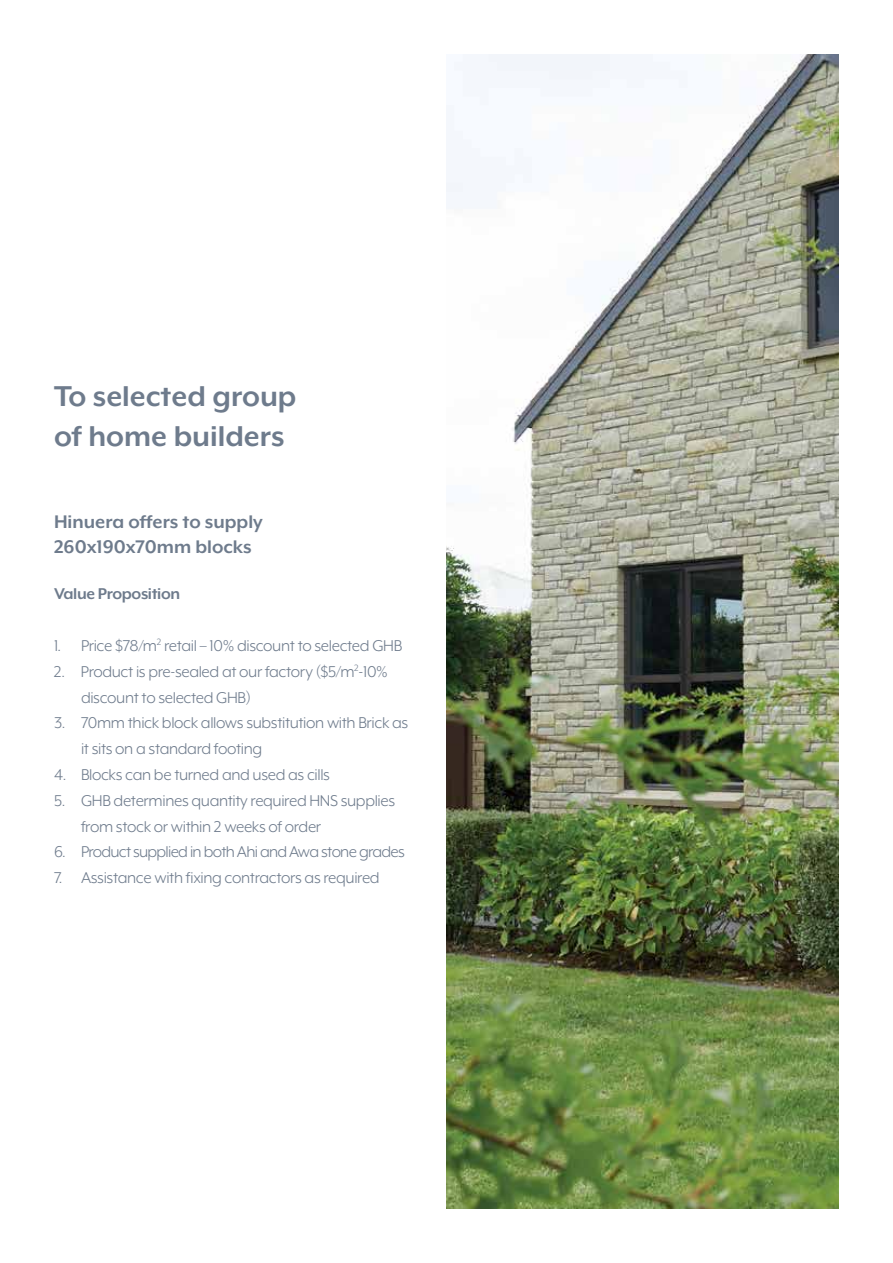
<style>
.page{position:relative;width:893px;height:1263px;background:#fff}
.page>*{position:absolute;margin:0;border:0;box-sizing:border-box;transform-origin:0 0}
.t1{font:700 33px/39.6px "Mr Eaves XL Mod OT";color:#6e7b8c}
.t2{font:700 21px/25.2px "Mr Eaves XL Mod OT";color:#6e7b8c}
.t3{font:18px/25.8px "Mr Eaves XL Mod OT";letter-spacing:-.02em;color:#6e7b8c}
.t4{font:18px "Mr Eaves XL Mod OT";letter-spacing:-.04em;color:#6e7b8c}
.t5{font:700 18px "Mr Eaves XL Mod OT";letter-spacing:-.02em;color:#6e7b8c}
</style>
<div class="page">
<img style="left:446px;top:54px;width:393px;height:1155px">
<h1 class="t1" style="left:54px;top:376px;width:244px">To selected group of home builders</h1>
<p class="t2" style="left:54px;top:509px;width:210px">Hinuera offers to supply<br>260x190x70mm blocks</p>
<p class="t5" style="left:54px;top:585px;width:128px">Value Proposition</p>
<p class="t3" style="left:54px;top:633px;width:350px">1. Price $78/m<sup>2</sup> retail – 10% discount to selected GHB</p>
<p class="t3" style="left:81px;top:658px;width:308px;text-indent:-27px">2. Product is pre-sealed at our factory ($5/m<sup>2</sup>-10% discount to selected GHB)</p>
<p class="t3" style="left:81px;top:710px;width:329px;text-indent:-27px">3. 70mm thick block allows substitution with Brick as it sits on a standard footing</p>
<p class="t3" style="left:54px;top:762px;width:278px">4. Blocks can be turned and used as cills</p>
<p class="t3" style="left:81px;top:787px;width:316px;text-indent:-27px">5. GHB determines quantity required HNS supplies from stock or within 2 weeks of order</p>
<p class="t4" style="left:54px;top:843px;width:352px">6. Product supplied in both Ahi and Awa stone grades</p>
<p class="t3" style="left:54px;top:865px;width:327px">7. Assistance with fixing contractors as required</p>
</div>
